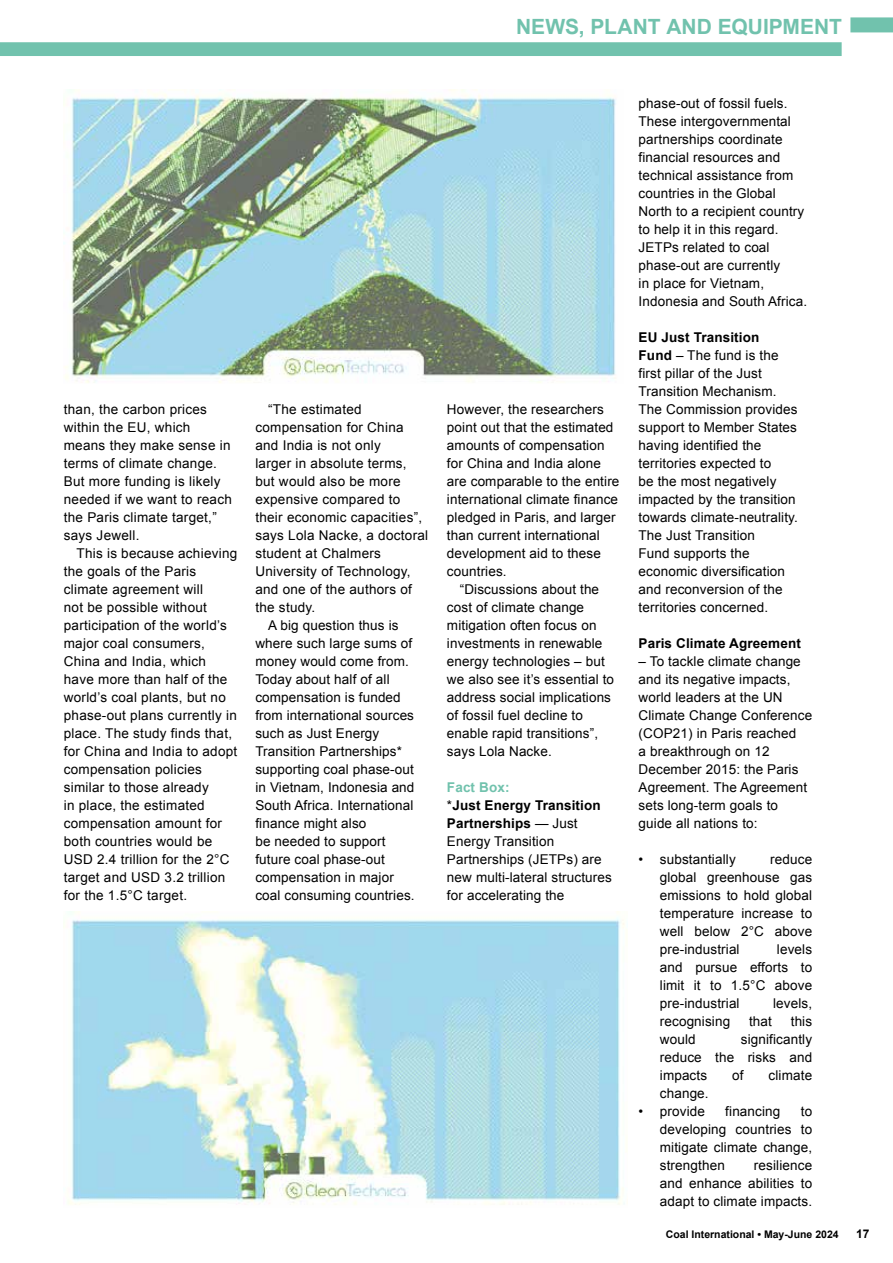
<style>
.page{position:relative;width:893px;height:1263px;background:#fff}
.page>*{position:absolute;margin:0;border:0;box-sizing:border-box;transform-origin:0 0}
.t1{font:700 21px "Arial";color:#71c2ad}
.t2{font:13.5px/18px "Arial";letter-spacing:.01em;color:#000}
.t3{font:700 13.5px "Arial";letter-spacing:.01em;color:#000}
.t4{font:700 12px "Arial";color:#000}
.t5{font:700 10.5px "Arial";color:#000}
.s1{font-weight:700;color:#71c2ad}
.s2{font-weight:700}
</style>
<div class="page">
<div style="left:850px;top:17px;width:43px;height:15px;background:#71c2ad"></div>
<div style="left:0;top:43px;width:841px;height:12px;background:#71c2ad"></div>
<div style="left:0;top:42px;width:842px;height:14px;border:2px solid #71c2ad"></div>
<img style="left:64px;top:911px;width:561px;height:294px">
<img style="left:64px;top:89px;width:552px;height:294px">
<h1 class="t1" style="left:516px;top:19px;width:327px">NEWS, PLANT AND EQUIPMENT</h1>
<p class="t2" style="left:64px;top:401px;width:170px">than, the carbon prices within the EU, which means they make sense in terms of climate change.<br>But more funding is likely needed if we want to reach the Paris climate target,” says Jewell.</p>
<p class="t2" style="left:64px;top:545px;width:175px;text-indent:13px">This is because achieving the goals of the Paris climate agreement will<br>not be possible without participation of the world’s major coal consumers,<br>China and India, which have more than half of the world’s coal plants, but no phase-out plans currently in place. The study finds that, for China and India to adopt compensation policies similar to those already<br>in place, the estimated compensation amount for both countries would be<br>USD 2.4 trillion for the 2°C target and USD 3.2 trillion for the 1.5°C target.</p>
<p class="t2" style="left:268px;top:401px;width:95px">“The estimated</p>
<p class="t2" style="left:255px;top:419px;width:150px">compensation for China</p>
<p class="t2" style="left:255px;top:437px;width:127px">and India is not only</p>
<p class="t2" style="left:255px;top:455px;width:153px">larger in absolute terms,</p>
<p class="t2" style="left:255px;top:473px;width:147px">but would also be more</p>
<p class="t2" style="left:255px;top:491px;width:146px">expensive compared to</p>
<p class="t2" style="left:255px;top:509px;width:168px">their economic capacities”,</p>
<p class="t2" style="left:255px;top:527px;width:174px">says Lola Nacke, a doctoral</p>
<p class="t2" style="left:255px;top:545px;width:127px">student at Chalmers</p>
<p class="t2" style="left:255px;top:563px;width:157px">University of Technology,</p>
<p class="t2" style="left:255px;top:581px;width:158px">and one of the authors of</p>
<p class="t2" style="left:255px;top:599px;width:61px">the study.</p>
<p class="t2" style="left:268px;top:617px;width:132px">A big question thus is</p>
<p class="t2" style="left:255px;top:635px;width:158px">where such large sums of</p>
<p class="t2" style="left:255px;top:653px;width:155px">money would come from.</p>
<p class="t2" style="left:255px;top:671px;width:136px">Today about half of all</p>
<p class="t2" style="left:255px;top:689px;width:147px">compensation is funded</p>
<p class="t2" style="left:255px;top:707px;width:160px">from international sources</p>
<p class="t2" style="left:255px;top:725px;width:125px">such as Just Energy</p>
<p class="t2" style="left:255px;top:743px;width:148px">Transition Partnerships*</p>
<p class="t2" style="left:255px;top:761px;width:160px">supporting coal phase-out</p>
<p class="t2" style="left:255px;top:779px;width:161px">in Vietnam, Indonesia and</p>
<p class="t2" style="left:255px;top:797px;width:160px">South Africa. International</p>
<p class="t2" style="left:255px;top:815px;width:113px">finance might also</p>
<p class="t2" style="left:255px;top:833px;width:132px">be needed to support</p>
<p class="t2" style="left:255px;top:851px;width:131px">future coal phase-out</p>
<p class="t2" style="left:255px;top:869px;width:140px">compensation in major</p>
<p class="t2" style="left:255px;top:887px;width:161px">coal consuming countries.</p>
<p class="t2" style="left:447px;top:401px;width:158px">However, the researchers</p>
<p class="t2" style="left:447px;top:419px;width:168px">point out that the estimated</p>
<p class="t2" style="left:447px;top:437px;width:159px">amounts of compensation</p>
<p class="t2" style="left:447px;top:455px;width:156px">for China and India alone</p>
<p class="t2" style="left:447px;top:473px;width:174px">are comparable to the entire</p>
<p class="t2" style="left:447px;top:491px;width:173px">international climate finance</p>
<p class="t2" style="left:447px;top:509px;width:170px">pledged in Paris, and larger</p>
<p class="t2" style="left:447px;top:527px;width:154px">than current international</p>
<p class="t2" style="left:447px;top:545px;width:155px">development aid to these</p>
<p class="t2" style="left:447px;top:563px;width:61px">countries.</p>
<p class="t2" style="left:460px;top:581px;width:141px">“Discussions about the</p>
<p class="t2" style="left:447px;top:599px;width:139px">cost of climate change</p>
<p class="t2" style="left:447px;top:617px;width:151px">mitigation often focus on</p>
<p class="t2" style="left:447px;top:635px;width:157px">investments in renewable</p>
<p class="t2" style="left:447px;top:653px;width:159px">energy technologies – but</p>
<p class="t2" style="left:447px;top:671px;width:169px">we also see it’s essential to</p>
<p class="t2" style="left:447px;top:689px;width:166px">address social implications</p>
<p class="t2" style="left:447px;top:707px;width:138px">of fossil fuel decline to</p>
<p class="t2" style="left:447px;top:725px;width:153px">enable rapid transitions”,</p>
<p class="t2" style="left:447px;top:743px;width:106px">says Lola Nacke.</p>
<p class="t2" style="left:447px;top:779px;width:166px"><span class="s1">Fact Box:<br></span>*<span class="s2">Just Energy Transition<br>Partnerships</span> — Just<br>Energy Transition<br>Partnerships (JETPs) are new multi-lateral structures for accelerating the</p>
<p class="t2" style="left:639px;top:95px;width:170px">phase-out of fossil fuels.<br>These intergovernmental partnerships coordinate financial resources and technical assistance from countries in the Global<br>North to a recipient country to help it in this regard.<br>JETPs related to coal phase-out are currently<br>in place for Vietnam,<br>Indonesia and South Africa.</p>
<p class="t2" style="left:639px;top:329px;width:161px"><span class="s2">EU Just Transition<br>Fund</span> – The fund is the first pillar of the Just<br>Transition Mechanism.<br>The Commission provides support to Member States having identified the territories expected to<br>be the most negatively impacted by the transition towards climate-neutrality.<br>The Just Transition<br>Fund supports the economic diversification and reconversion of the territories concerned.</p>
<p class="t3" style="left:639px;top:638px;width:164px">Paris Climate Agreement</p>
<p class="t2" style="left:639px;top:653px;width:175px">– To tackle climate change and its negative impacts, world leaders at the UN<br>Climate Change Conference (COP21) in Paris reached<br>a breakthrough on 12<br>December 2015: the Paris<br>Agreement. The Agreement sets long-term goals to guide all nations to:</p>
<p class="t2" style="left:639px;top:851px;width:99px">• substantially</p>
<p class="t2" style="left:660px;top:851px;width:154px;text-align:justify;text-indent:110px">reduce global greenhouse gas emissions to hold global temperature increase to well below 2°C above pre-industrial</p>
<p class="t2" style="left:660px;top:941px;width:154px;text-align:justify;text-indent:117px">levels and pursue efforts to limit it to 1.5°C above pre-industrial</p>
<p class="t2" style="left:773px;top:995px;width:41px">levels,</p>
<p class="t2" style="left:660px;top:1013px;width:72px">recognising</p>
<p class="t2" style="left:749px;top:1013px;width:24px">that</p>
<p class="t2" style="left:791px;top:1013px;width:23px">this</p>
<p class="t2" style="left:660px;top:1031px;width:37px">would</p>
<p class="t2" style="left:660px;top:1031px;width:154px;text-align:justify;text-indent:81px">significantly reduce the risks and impacts</p>
<p class="t2" style="left:732px;top:1067px;width:13px">of</p>
<p class="t2" style="left:769px;top:1067px;width:45px">climate</p>
<p class="t2" style="left:660px;top:1085px;width:50px">change.</p>
<p class="t2" style="left:639px;top:1103px;width:68px">• provide</p>
<p class="t2" style="left:725px;top:1103px;width:57px">financing</p>
<p class="t2" style="left:660px;top:1103px;width:154px;text-align:justify;text-indent:141px">to developing countries to mitigate climate change, strengthen</p>
<p class="t2" style="left:660px;top:1157px;width:154px;text-align:justify;text-indent:94px">resilience and enhance abilities to adapt to climate impacts.</p>
<p class="t5" style="left:666px;top:1230px;width:174px">Coal International • May-June 2024</p>
<p class="t4" style="left:856px;top:1229px;width:15px">17</p>
</div>
